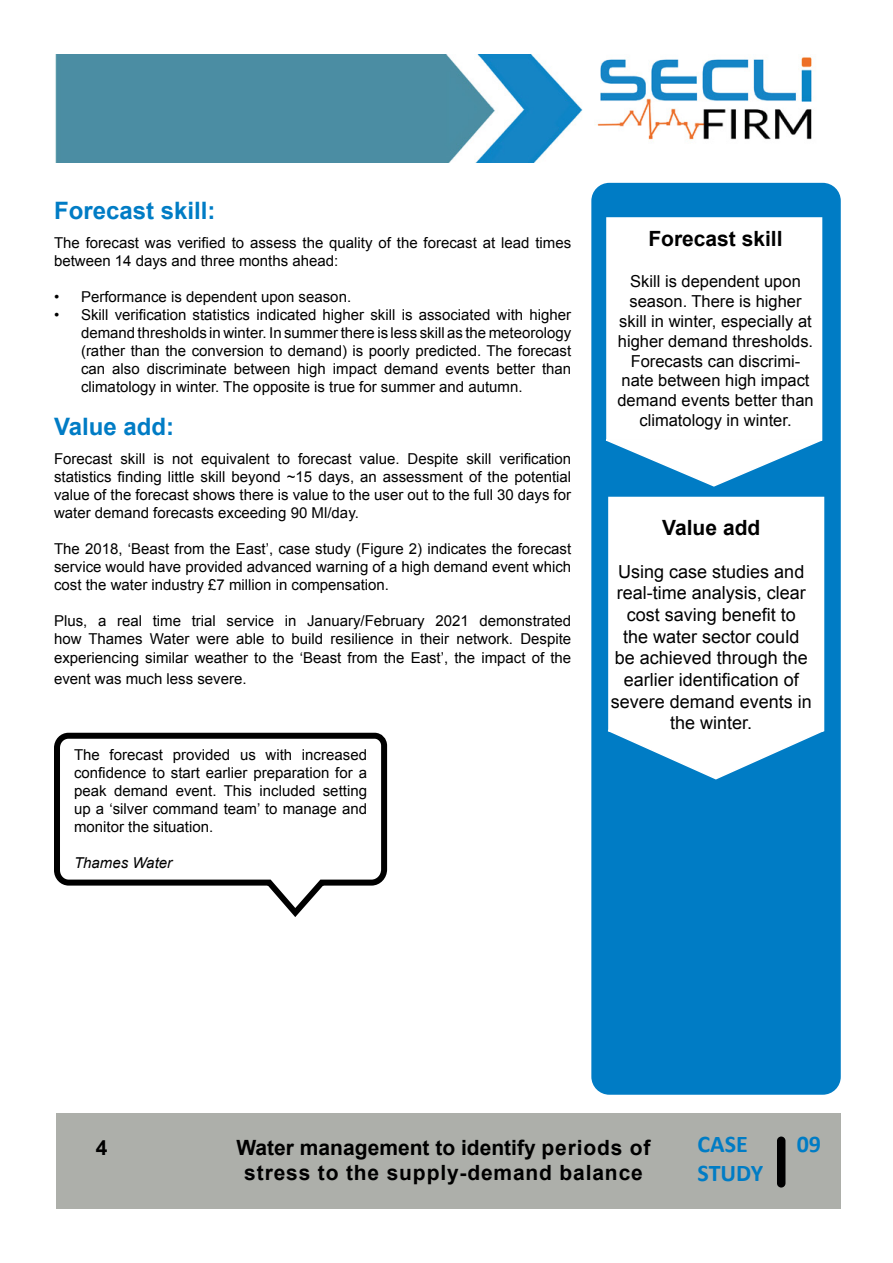
<style>
.page{position:relative;width:893px;height:1263px;background:#fff}
.page>*{position:absolute;margin:0;border:0;box-sizing:border-box;transform-origin:0 0}
.t1{font:700 24px "Arial";color:#007cc5}
.t2{font:700 24px "Calibri";color:#007cc5}
.t3{font:700 21px/25.2px "Arial";letter-spacing:.04em;color:#000;text-align:center}
.t4{font:700 21px "Arial";color:#000}
.t5{font:18px/21.6px "Arial";color:#000;text-align:center}
.t6{font:16.5px/19.8px "Arial";color:#000;text-align:center}
.t7{font:15px/18px "Arial";color:#000;text-align:justify}
.t8{font:italic 15px "Arial";color:#000}
</style>
<div class="page">
<div style="left:591px;top:183px;width:250px;height:912px;background:#007cc5;border-radius:18px"></div>
<div style="left:56px;top:1114px;width:785px;height:95px;background:#adafaa"></div>
<div style="left:777px;top:1136px;width:8px;height:51px;background:#000001;border-radius:4px"></div>
<img style="left:55px;top:54px;width:757px;height:109px">
<div style="left:606px;top:217px;width:216px;height:224px;background:#fff;border:2px solid #fff"></div>
<svg style="left:605px;top:438px;width:218px;height:49px"></svg>
<div style="left:608px;top:497px;width:216px;height:234px;background:#fff;border:2px solid #fff"></div>
<svg style="left:608px;top:729px;width:217px;height:51px"></svg>
<svg style="left:54px;top:732px;width:334px;height:185px"></svg>
<h1 class="t1" style="left:54px;top:194px;width:163px">Forecast skill:</h1>
<p class="t7" style="left:54px;top:234px;width:519px">The forecast was verified to assess the quality of the forecast at lead times between 14 days and three months ahead:</p>
<p class="t7" style="left:54px;top:288px;width:299px">• Performance is dependent upon season.</p>
<p class="t7" style="left:81px;top:306px;width:492px;text-indent:-27px">• Skill verification statistics indicated higher skill is associated with higher demand thresholds in winter. In summer there is less skill as the meteorology (rather than the conversion to demand) is poorly predicted. The forecast can also discriminate between high impact demand events better than climatology in winter. The opposite is true for summer and autumn.</p>
<h1 class="t1" style="left:54px;top:411px;width:122px">Value add:</h1>
<p class="t7" style="left:54px;top:450px;width:519px">Forecast skill is not equivalent to forecast value. Despite skill verification statistics finding little skill beyond ~15 days, an assessment of the potential value of the forecast shows there is value to the user out to the full 30 days for water demand forecasts exceeding 90 Ml/day.</p>
<p class="t7" style="left:54px;top:540px;width:519px">The 2018, ‘Beast from the East’, case study (Figure 2) indicates the forecast service would have provided advanced warning of a high demand event which cost the water industry £7 million in compensation.</p>
<p class="t7" style="left:54px;top:612px;width:519px">Plus, a real time trial service in January/February 2021 demonstrated how Thames Water were able to build resilience in their network. Despite experiencing similar weather to the ‘Beast from the East’, the impact of the</p>
<p class="t7" style="left:54px;top:670px;width:194px">event was much less severe.</p>
<p class="t7" style="left:74px;top:746px;width:294px">The forecast provided us with increased confidence to start earlier preparation for a peak demand event. This included setting up a ‘silver command team’ to manage and monitor the situation.</p>
<p class="t8" style="left:74px;top:853px;width:100px">Thames Water</p>
<h2 class="t4" style="left:648px;top:225px;width:136px">Forecast skill</h2>
<p class="t6" style="left:617px;top:272px;width:198px">Skill is dependent upon season. There is higher skill in winter, especially at higher demand thresholds.<br>Forecasts can discrimi&shy;nate between high impact demand events better than climatology in winter.</p>
<h2 class="t4" style="left:662px;top:513px;width:100px">Value add</h2>
<p class="t5" style="left:611px;top:561px;width:203px">Using case studies and real-time analysis, clear cost saving benefit to<br>the water sector could<br>be achieved through the earlier identification of severe demand events in the winter.</p>
<h2 class="t4" style="left:96px;top:1134px;width:13px">4</h2>
<h2 class="t3" style="left:237px;top:1136px;width:415px">Water management to identify periods of stress to the supply-demand balance</h2>
<h1 class="t2" style="left:698px;top:1127px;width:52px">CASE</h1>
<h1 class="t2" style="left:797px;top:1127px;width:26px">09</h1>
<h1 class="t2" style="left:698px;top:1156px;width:67px">STUDY</h1>
</div>
